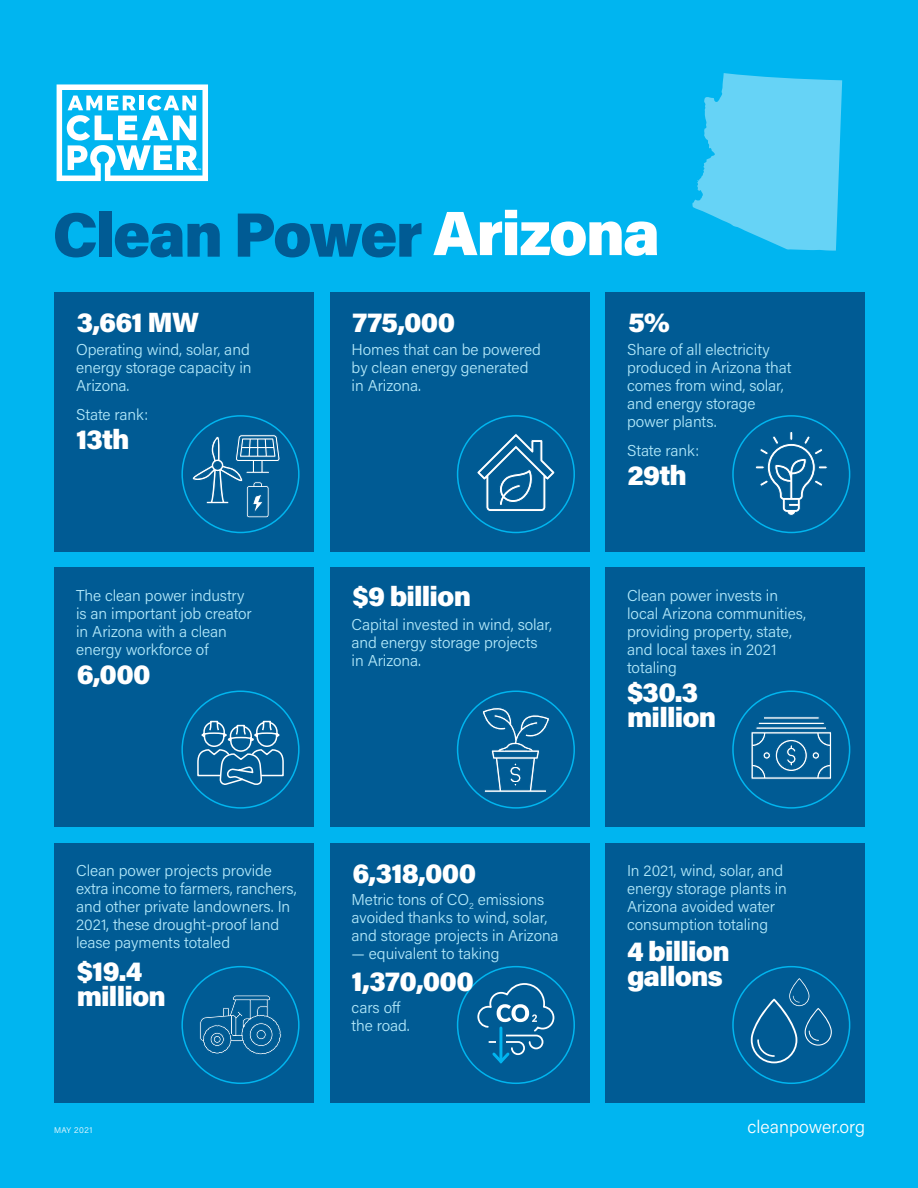
<style>
.page{position:relative;width:918px;height:1188px;background:#00b5f0}
.page>*{position:absolute;margin:0;border:0;box-sizing:border-box;transform-origin:0 0}
.t1{font:900 62.55px "Acumin Pro";letter-spacing:-.03em;color:#005b94}
.t2{font:900 27.9px/25.5px "Acumin Pro";letter-spacing:-.03em;color:#fff}
.t3{font:300 18px "Acumin Pro";color:#fff}
.t4{font:300 15.75px/18px "Acumin Pro";letter-spacing:-.005em;color:#b3e9fa}
.t5{font:300 8.25px "Acumin Pro";letter-spacing:.05em;color:#fff}
.t6{font:700 2.4px "Myriad Pro";color:#fff}
.s1{color:#fff}
</style>
<div class="page">
<svg style="left:57px;top:84px;width:151px;height:97px"></svg>
<div style="left:55px;top:568px;width:259px;height:259px;background:#005b94"></div>
<div style="left:330px;top:568px;width:260px;height:259px;background:#005b94"></div>
<div style="left:605px;top:568px;width:260px;height:259px;background:#005b94"></div>
<div style="left:55px;top:292px;width:259px;height:260px;background:#005b94"></div>
<div style="left:330px;top:292px;width:260px;height:260px;background:#005b94"></div>
<div style="left:605px;top:292px;width:260px;height:260px;background:#005b94"></div>
<div style="left:55px;top:843px;width:259px;height:260px;background:#005b94"></div>
<div style="left:330px;top:843px;width:260px;height:260px;background:#005b94"></div>
<div style="left:605px;top:843px;width:260px;height:260px;background:#005b94"></div>
<div style="left:181px;top:415px;width:119px;height:118px;border:2px solid #00b5ef;border-radius:50%"></div>
<div style="left:457px;top:415px;width:118px;height:118px;border:2px solid #00b5ef;border-radius:50%"></div>
<div style="left:732px;top:415px;width:118px;height:118px;border:2px solid #00b5ef;border-radius:50%"></div>
<div style="left:181px;top:691px;width:119px;height:118px;border:2px solid #00b5ef;border-radius:50%"></div>
<div style="left:457px;top:691px;width:118px;height:118px;border:2px solid #00b5ef;border-radius:50%"></div>
<div style="left:732px;top:691px;width:118px;height:118px;border:2px solid #00b5ef;border-radius:50%"></div>
<div style="left:181px;top:966px;width:119px;height:118px;border:2px solid #00b5ef;border-radius:50%"></div>
<div style="left:457px;top:966px;width:118px;height:118px;border:2px solid #00b5ef;border-radius:50%"></div>
<div style="left:732px;top:966px;width:118px;height:118px;border:2px solid #00b5ef;border-radius:50%"></div>
<svg style="left:751px;top:978px;width:81px;height:85px"></svg>
<svg style="left:482px;top:707px;width:68px;height:86px"></svg>
<svg style="left:755px;top:432px;width:73px;height:84px"></svg>
<svg style="left:197px;top:720px;width:87px;height:65px"></svg>
<svg style="left:476px;top:433px;width:80px;height:85px"></svg>
<svg style="left:751px;top:716px;width:81px;height:64px"></svg>
<svg style="left:200px;top:995px;width:81px;height:60px"></svg>
<svg style="left:477px;top:982px;width:78px;height:82px"></svg>
<svg style="left:192px;top:432px;width:88px;height:86px"></svg>
<svg style="left:692px;top:73px;width:150px;height:178px"></svg>
<p class="t6" style="left:198px;top:168px;width:5px">TM</p>
<h1 class="t1" style="left:52px;top:190px;width:609px">Clean Power <span class="s1">Arizona</span></h1>
<h2 class="t2" style="left:77px;top:308px;width:124px">3,661 MW</h2>
<h2 class="t2" style="left:352px;top:308px;width:104px">775,000</h2>
<h2 class="t2" style="left:628px;top:308px;width:43px">5%</h2>
<p class="t4" style="left:76px;top:339px;width:177px;text-align:justify">Operating wind, solar, and energy storage capacity in Arizona.</p>
<p class="t4" style="left:76px;top:405px;width:74px">State rank:</p>
<h2 class="t2" style="left:76px;top:425px;width:55px">13th</h2>
<p class="t4" style="left:76px;top:586px;width:177px">The clean power industry is an important job creator in Arizona with a clean energy workforce of</p>
<h2 class="t2" style="left:77px;top:660px;width:76px">6,000</h2>
<p class="t4" style="left:352px;top:339px;width:191px">Homes that can be powered by clean energy generated in Arizona.</p>
<p class="t4" style="left:627px;top:339px;width:166px">Share of all electricity produced in Arizona that comes from wind, solar, and energy storage power plants.</p>
<p class="t4" style="left:627px;top:441px;width:74px">State rank:</p>
<h2 class="t2" style="left:352px;top:582px;width:120px">$9 billion</h2>
<p class="t4" style="left:352px;top:615px;width:202px">Capital invested in wind, solar, and energy storage projects in Arizona.</p>
<h2 class="t2" style="left:627px;top:461px;width:61px">29th</h2>
<p class="t4" style="left:627px;top:586px;width:181px">Clean power invests in local Arizona communities, providing property, state, and local taxes in 2021 totaling</p>
<h2 class="t2" style="left:627px;top:678px;width:91px">$30.3 million</h2>
<h2 class="t2" style="left:352px;top:859px;width:125px">6,318,000</h2>
<p class="t4" style="left:76px;top:861px;width:222px">Clean power projects provide extra income to farmers, ranchers, and other private landowners. In<br>2021, these drought-proof land lease payments totaled</p>
<p class="t4" style="left:352px;top:890px;width:209px">Metric tons of CO<sub>2</sub> emissions avoided thanks to wind, solar, and storage projects in Arizona</p>
<p class="t4" style="left:352px;top:944px;width:150px">— equivalent to taking</p>
<p class="t4" style="left:352px;top:998px;width:60px">cars off the road.</p>
<h2 class="t2" style="left:77px;top:957px;width:91px">$19.4 million</h2>
<h2 class="t2" style="left:352px;top:967px;width:124px">1,370,000</h2>
<p class="t4" style="left:627px;top:861px;width:161px">In 2021, wind, solar, and energy storage plants in<br>Arizona avoided water consumption totaling</p>
<h2 class="t2" style="left:627px;top:937px;width:104px">4 billion gallons</h2>
<p class="t5" style="left:54px;top:1125px;width:40px">MAY 2021</p>
<p class="t3" style="left:748px;top:1115px;width:119px">cleanpower.org</p>
</div>
